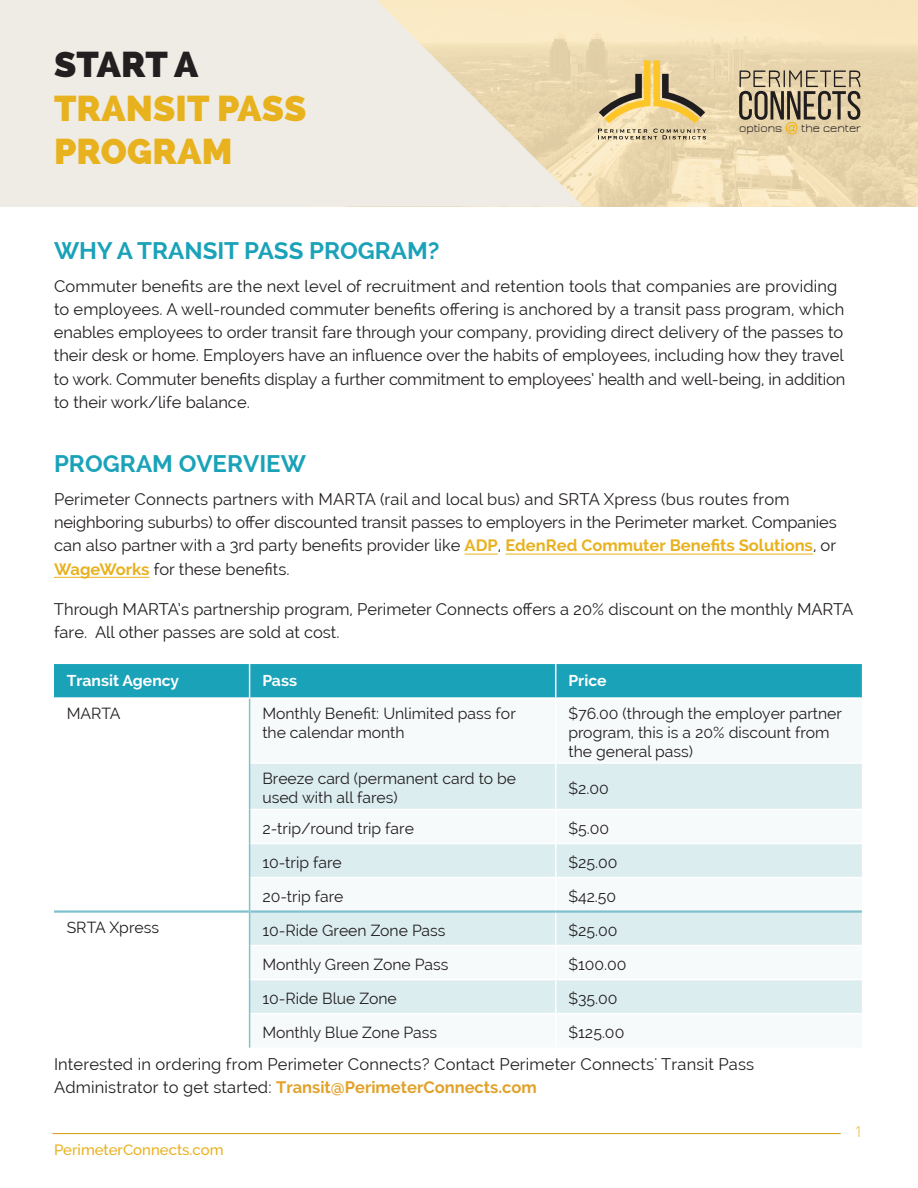
<style>
.page{position:relative;width:918px;height:1188px;background:#fff}
.page>*{position:absolute;margin:0;border:0;box-sizing:border-box;transform-origin:0 0}
.t1{font:800 36px/43.5px "Raleway";letter-spacing:.005em;color:#e8b11e}
.t2{font:800 36px "Raleway";letter-spacing:-.005em;color:#231f20}
.t3{font:700 24px "Raleway";color:#1aa2b9}
.t4{font:16.5px/23.2px "Raleway";color:#231f20}
.t5{font:15.75px/18.9px "Raleway";color:#231f20}
.t6{font:700 15.75px "Raleway";color:#fff}
.t7{font:500 15px "Raleway";color:#e8b11e}
.t8{font:300 15px "Open Sans";color:#e8b11e}
.t9{font:12.45px "Jura";color:#201d1e}
.s1{font-style:inherit}
.s2{font-weight:700;color:#e8b11e}
.s3{font-weight:700;color:#e1a229}
</style>
<div class="page">
<hr style="left:52px;top:1133px;width:789px;height:1px;background:#d3a11b">
<svg style="left:583px;top:0;width:335px;height:207px;background:#efddb5"></svg>
<svg style="left:0;top:0;width:583px;height:207px;background:#eee9dc"></svg>
<svg style="left:599px;top:60px;width:106px;height:63px;background:#d3bc85"></svg>
<svg style="left:598px;top:129px;width:108px;height:10px"></svg>
<svg style="left:739px;top:70px;width:122px;height:64px;background:#b6a687"></svg>
<hr style="left:54px;top:577px;width:96px;height:1px;background:#e8b11e">
<hr style="left:505px;top:554px;width:308px;height:1px;background:#e8b11e">
<hr style="left:465px;top:554px;width:33px;height:1px;background:#e8b11e">
<div style="left:54px;top:664px;width:808px;height:33px;background:#1aa2b9"></div>
<svg style="left:248px;top:699px;width:1px;height:349px"></svg>
<svg style="left:250px;top:764px;width:612px;height:249px;fill:#dcedf0"></svg>
<hr style="left:555px;top:664px;width:1px;height:33px;background:#fff">
<hr style="left:555px;top:764px;width:1px;height:45px;background:#fff">
<hr style="left:250px;top:809px;width:306px;height:1px;background:#fff">
<hr style="left:556px;top:809px;width:306px;height:1px;background:#fff">
<hr style="left:555px;top:810px;width:1px;height:33px;background:#fff">
<hr style="left:250px;top:843px;width:306px;height:1px;background:#fff">
<hr style="left:556px;top:843px;width:306px;height:1px;background:#fff">
<hr style="left:555px;top:844px;width:1px;height:33px;background:#fff">
<hr style="left:250px;top:877px;width:306px;height:1px;background:#fff">
<hr style="left:556px;top:877px;width:306px;height:1px;background:#fff">
<hr style="left:555px;top:878px;width:1px;height:32px;background:#fff">
<hr style="left:555px;top:913px;width:1px;height:32px;background:#fff">
<hr style="left:250px;top:945px;width:306px;height:1px;background:#fff">
<hr style="left:556px;top:945px;width:306px;height:1px;background:#fff">
<hr style="left:555px;top:946px;width:1px;height:33px;background:#fff">
<hr style="left:250px;top:979px;width:306px;height:1px;background:#fff">
<hr style="left:556px;top:979px;width:306px;height:1px;background:#fff">
<hr style="left:555px;top:980px;width:1px;height:33px;background:#fff">
<hr style="left:54px;top:910px;width:195px;height:3px;background:#7fc1cc">
<hr style="left:250px;top:910px;width:306px;height:3px;background:#7fc1cc">
<hr style="left:556px;top:910px;width:306px;height:3px;background:#7fc1cc">
<hr style="left:249px;top:699px;width:1px;height:64px;background:#7fc1cc">
<hr style="left:249px;top:763px;width:1px;height:47px;background:#7fc1cc">
<hr style="left:249px;top:810px;width:1px;height:34px;background:#7fc1cc">
<hr style="left:249px;top:844px;width:1px;height:34px;background:#7fc1cc">
<hr style="left:249px;top:878px;width:1px;height:34px;background:#7fc1cc">
<hr style="left:249px;top:912px;width:1px;height:34px;background:#7fc1cc">
<hr style="left:249px;top:946px;width:1px;height:34px;background:#7fc1cc">
<hr style="left:249px;top:980px;width:1px;height:34px;background:#7fc1cc">
<hr style="left:249px;top:1014px;width:1px;height:34px;background:#7fc1cc">
<hr style="left:249px;top:664px;width:1px;height:33px;background:#fff">
<h1 class="t2" style="left:54px;top:44px;width:146px">START A</h1>
<h1 class="t1" style="left:54px;top:86px;width:254px">TRANSIT PASS<br>PROGRAM</h1>
<p class="t9" style="left:739px;top:122px;width:45px">options</p>
<p class="t9" style="left:801px;top:122px;width:61px">the center</p>
<h2 class="t3" style="left:54px;top:236px;width:387px">WHY A TRANSIT PASS PROGRAM?</h2>
<p class="t4" style="left:54px;top:274px;width:793px">Commuter benefits are the next level of recruitment and retention tools that companies are providing to employees. A well-rounded commuter benefits offering is anchored by a transit pass program, which enables employees to order transit fare through your company, providing direct delivery of the passes to their desk or home. Employers have an influence over the habits of employees, including how they travel to work. Commuter benefits display a further commitment to employees’ health and well-being, in addition to their work/life balance.</p>
<h2 class="t3" style="left:54px;top:449px;width:254px">PROGRAM OVERVIEW</h2>
<p class="t4" style="left:54px;top:487px;width:784px">Perimeter Connects partners with MARTA (rail and local bus) and <span class="s1">S</span>RTA Xpress (bus routes from neighboring suburbs) to offer discounted transit passes to employers in the Perimeter market. Companies can also partner with a 3rd party benefits provider like <span class="s2">ADP</span>, <span class="s2">EdenRed Commuter Benefits Solutions</span>, or <span class="s2">WageWorks</span> for these benefits.</p>
<p class="t4" style="left:54px;top:597px;width:801px">Through MARTA’s partnership program, Perimeter Connects offers a 20% discount on the monthly MARTA fare. All other passes are sold at cost.</p>
<p class="t6" style="left:67px;top:672px;width:114px">Transit Agency</p>
<p class="t6" style="left:262px;top:672px;width:36px">Pass</p>
<p class="t6" style="left:568px;top:672px;width:40px">Price</p>
<p class="t5" style="left:67px;top:704px;width:55px">MARTA</p>
<p class="t5" style="left:262px;top:704px;width:255px">Monthly Benefit: Unlimited pass for the calendar month</p>
<p class="t5" style="left:568px;top:704px;width:275px">$76.00 (through the employer partner program, this is a 20% discount from the general pass)</p>
<p class="t5" style="left:262px;top:769px;width:255px">Breeze card (permanent card to be used with all fares)</p>
<p class="t5" style="left:568px;top:779px;width:42px">$2.00</p>
<p class="t5" style="left:262px;top:819px;width:153px">2-trip/round trip fare</p>
<p class="t5" style="left:568px;top:819px;width:42px">$5.00</p>
<p class="t5" style="left:262px;top:853px;width:81px">10-trip fare</p>
<p class="t5" style="left:568px;top:853px;width:51px">$25.00</p>
<p class="t5" style="left:262px;top:887px;width:83px">20-trip fare</p>
<p class="t5" style="left:568px;top:887px;width:49px">$42.50</p>
<p class="t5" style="left:67px;top:918px;width:94px"><span class="s1">S</span>RTA Xpress</p>
<p class="t5" style="left:262px;top:921px;width:185px">10-Ride Green Zone Pass</p>
<p class="t5" style="left:568px;top:921px;width:51px">$25.00</p>
<p class="t5" style="left:262px;top:955px;width:188px">Monthly Green Zone Pass</p>
<p class="t5" style="left:568px;top:955px;width:60px">$100.00</p>
<p class="t5" style="left:262px;top:989px;width:136px">10-Ride Blue Zone</p>
<p class="t5" style="left:568px;top:989px;width:51px">$35.00</p>
<p class="t5" style="left:262px;top:1023px;width:176px">Monthly Blue Zone Pass</p>
<p class="t5" style="left:568px;top:1023px;width:57px">$125.00</p>
<p class="t4" style="left:54px;top:1053px;width:702px">Interested in ordering from Perimeter Connects? Contact Perimeter Connects' Transit Pass<br>Administrator to get started: <span class="s3">Transit@PerimeterConnects.com</span></p>
<p class="t7" style="left:54px;top:1141px;width:171px">PerimeterConnects.com</p>
<p class="t8" style="left:854px;top:1121px;width:10px">1</p>
</div>
